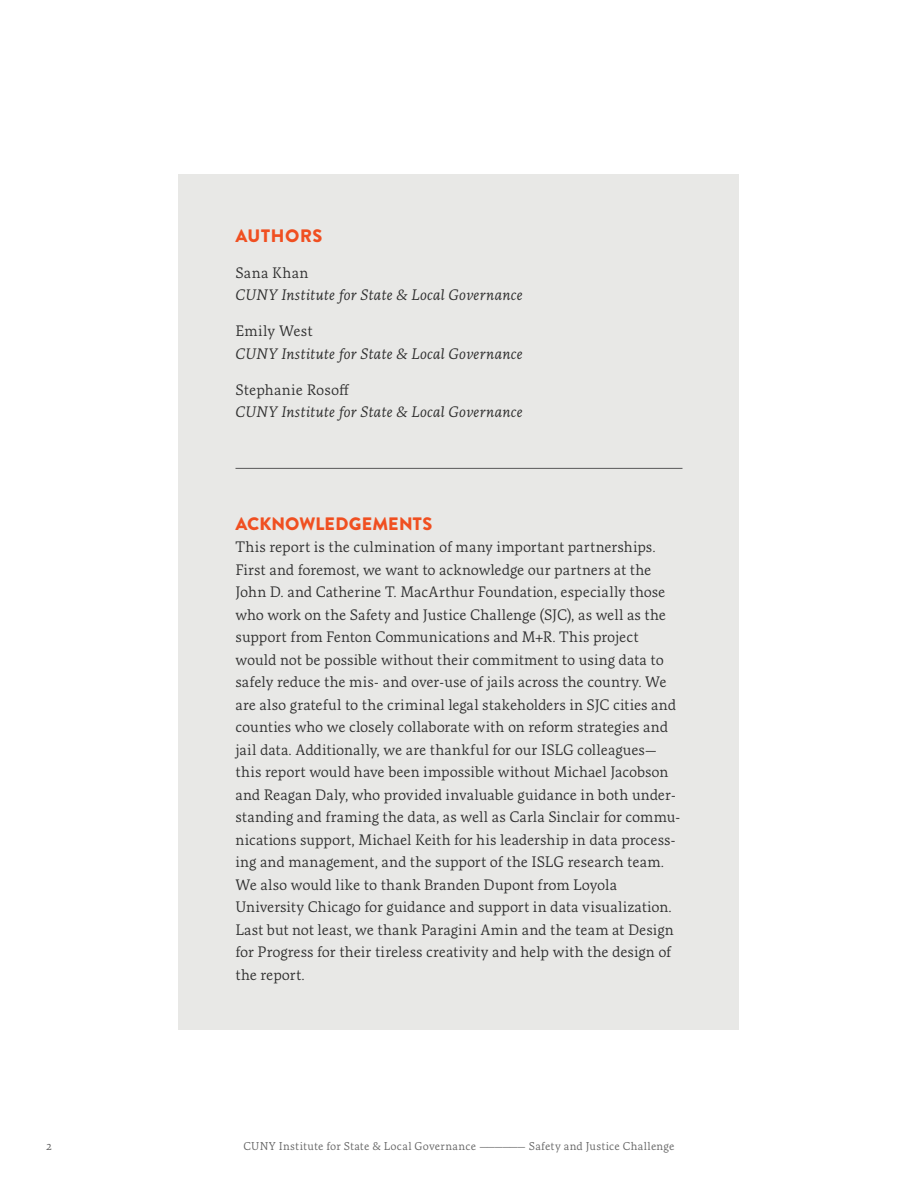
<style>
.page{position:relative;width:918px;height:1188px;background:#fff}
.page>*{position:absolute;margin:0;border:0;box-sizing:border-box;transform-origin:0 0}
.t1{font:900 18px "Brandon Text";letter-spacing:.01em;color:#f04f21}
.t2{font:900 18px "Brandon Text";letter-spacing:.03em;color:#f04f21}
.Body_Copy{font:15px/22.5px "Artigo";letter-spacing:-.005em;color:#2e2e2e}
.Author_Organization{font:italic 15px "Artigo";letter-spacing:.01em;color:#2e2e2e}
.Author_Name{font:15px "Artigo";letter-spacing:.005em;color:#2e2e2e}
.t3{font:12px "Artigo";color:#626262}
.t4{font:11.25px "Artigo";letter-spacing:.02em;color:#626262}
</style>
<div class="page">
<div style="left:178px;top:174px;width:562px;height:855px;background:#e8e8e6"></div>
<hr style="left:236px;top:468px;width:446px;height:1px;background:#585858">
<h2 class="t2" style="left:236px;top:223px;width:89px">AUTHORS</h2>
<p class="Author_Name" style="left:236px;top:263px;width:75px">Sana Khan</p>
<p class="Author_Organization" style="left:236px;top:286px;width:289px">CUNY Institute for State &amp; Local Governance</p>
<p class="Author_Name" style="left:236px;top:322px;width:79px">Emily West</p>
<p class="Author_Organization" style="left:236px;top:344px;width:289px">CUNY Institute for State &amp; Local Governance</p>
<p class="Author_Name" style="left:236px;top:380px;width:115px">Stephanie Rosoff</p>
<p class="Author_Organization" style="left:236px;top:403px;width:289px">CUNY Institute for State &amp; Local Governance</p>
<h2 class="t1" style="left:236px;top:511px;width:198px">ACKNOWLEDGEMENTS</h2>
<p class="Body_Copy" style="left:236px;top:535px;width:446px">This report is the culmination of many important partnerships.<br>First and foremost, we want to acknowledge our partners at the John D. and Catherine T. MacArthur Foundation, especially those who work on the Safety and Justice Challenge (SJC), as well as the support from Fenton Communications and M+R. This project would not be possible without their commitment to using data to safely reduce the mis- and over-use of jails across the country. We are also grateful to the criminal legal stakeholders in SJC cities and counties who we closely collaborate with on reform strategies and jail data. Additionally, we are thankful for our ISLG colleagues— this report would have been impossible without Michael Jacobson and Reagan Daly, who provided invaluable guidance in both under&shy;standing and framing the data, as well as Carla Sinclair for commu&shy;nications support, Michael Keith for his leadership in data process&shy;ing and management, and the support of the ISLG research team.<br>We also would like to thank Branden Dupont from Loyola University Chicago for guidance and support in data visualization.<br>Last but not least, we thank Paragini Amin and the team at Design for Progress for their tireless creativity and help with the design of the report.</p>
<p class="t3" style="left:46px;top:1138px;width:7px">2</p>
<p class="t4" style="left:243px;top:1139px;width:433px">CUNY Institute for State &amp; Local Governance —————— Safety and Justice Challenge</p>
</div>
